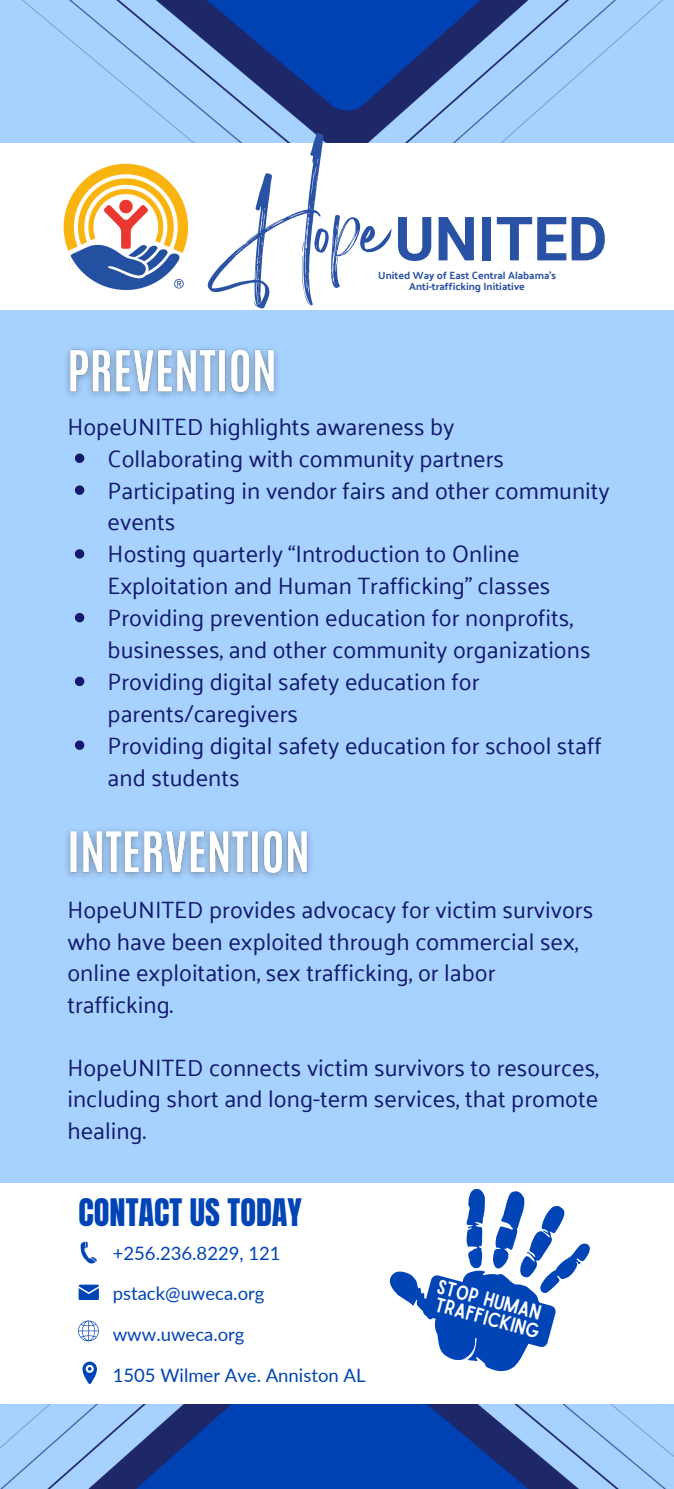
<style>
.page{position:relative;width:674px;height:1489px;background:#fff}
.page>*{position:absolute;margin:0;border:0;box-sizing:border-box;transform-origin:0 0}
.t1{font:88.25px "Sisterhood";color:#2951a4}
.t2{font:700 61px "Roboto";color:#2951a4}
.t3{font:32.25px "Anton";color:#0144b5}
.t4{font:23.75px/32px "Palanquin";color:#13196d}
.t5{font:19.75px "Sailors";color:#fff}
.t6{font:18.5px "Lato";color:#0144b5}
.t7{font:700 10.5px/11.5px "Palanquin";color:#2951a4;text-align:center}
</style>
<div class="page">
<div style="left:0;top:0;width:673px;height:1489px;background:#a7d2ff"></div>
<img style="left:0;top:1403px;width:673px;height:86px">
<img style="left:22px;top:0;width:641px;height:143px">
<div style="left:0;top:143px;width:673px;height:167px;background:#fff"></div>
<img style="left:66px;top:348px;width:212px;height:50px">
<img style="left:63px;top:163px;width:126px;height:128px">
<svg style="left:75px;top:453px;width:9px;height:10px"></svg>
<svg style="left:75px;top:485px;width:9px;height:10px"></svg>
<svg style="left:75px;top:549px;width:9px;height:9px"></svg>
<svg style="left:75px;top:613px;width:9px;height:9px"></svg>
<svg style="left:75px;top:677px;width:9px;height:9px"></svg>
<svg style="left:75px;top:740px;width:9px;height:10px"></svg>
<img style="left:66px;top:829px;width:245px;height:49px">
<div style="left:0;top:1183px;width:673px;height:220px;background:#fff"></div>
<svg style="left:78px;top:1320px;width:21px;height:21px"></svg>
<svg style="left:82px;top:1361px;width:15px;height:23px"></svg>
<svg style="left:80px;top:1241px;width:17px;height:23px"></svg>
<svg style="left:79px;top:1284px;width:20px;height:15px"></svg>
<svg style="left:389px;top:1188px;width:201px;height:184px"></svg>
<svg style="left:421px;top:1274px;width:135px;height:74px"></svg>
<p class="t1" style="left:212px;top:214px;width:118px">H</p>
<p class="t1" style="left:315px;top:206px;width:73px">ope</p>
<h2 class="t2" style="left:394px;top:204px;width:214px">UNITED</h2>
<p class="t7" style="left:378px;top:269px;width:179px">United Way of East Central Alabama's<br>Anti-trafficking Initiative</p>
<h1 class="t4" style="left:67px;top:411px;width:388px">HopeUNITED highlights awareness by</h1>
<p class="t4" style="left:108px;top:442px;width:398px">Collaborating with community partners</p>
<h4 class="t4" style="left:108px;top:474px;width:503px">Participating in vendor fairs and other community events</h4>
<p class="t4" style="left:108px;top:538px;width:444px">Hosting quarterly “Introduction to Online<br>Exploitation and Human Trafficking” classes</p>
<p class="t4" style="left:108px;top:602px;width:484px">Providing prevention education for nonprofits, businesses, and other community organizations</p>
<p class="t4" style="left:108px;top:666px;width:373px">Providing digital safety education for parents/caregivers</p>
<p class="t4" style="left:108px;top:729px;width:495px">Providing digital safety education for school staff and students</p>
<p class="t4" style="left:67px;top:894px;width:527px">HopeUNITED provides advocacy for victim survivors who have been exploited through commercial sex, online exploitation, sex trafficking, or labor trafficking.</p>
<p class="t4" style="left:67px;top:1052px;width:532px;text-align:justify">HopeUNITED connects victim survivors to resources, including short and long-term services, that promote healing.</p>
<p class="t3" style="left:79px;top:1189px;width:225px">CONTACT US TODAY</p>
<h4 class="t6" style="left:113px;top:1241px;width:169px">+256.236.8229, 121</h4>
<h4 class="t6" style="left:113px;top:1282px;width:153px">pstack@uweca.org</h4>
<p class="t6" style="left:113px;top:1323px;width:133px">www.uweca.org</p>
<p class="t6" style="left:113px;top:1363px;width:254px">1505 Wilmer Ave. Anniston AL</p>
<h3 class="t5" style="left:439px;top:1278px;width:108px;rotate:15deg">stop human</h3>
<p class="t5" style="left:437px;top:1297px;width:109px;rotate:15deg">trafficking</p>
</div>
